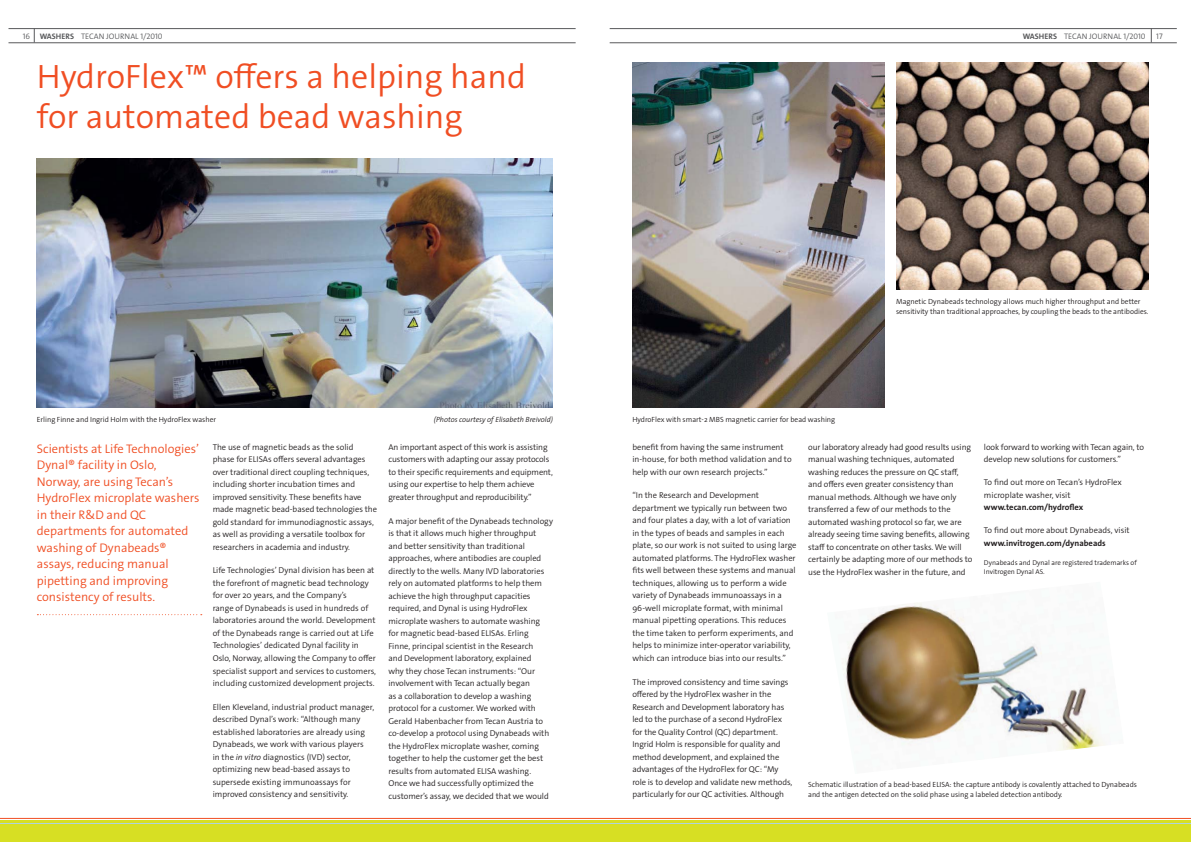
<style>
.page{position:relative;width:1191px;height:842px;background:#fff}
.page>*{position:absolute;margin:0;border:0;box-sizing:border-box;transform-origin:0 0}
.t1{font:300 34px/40px "The Sans Os F";color:#f04e23}
.t2{font:300 12.5px/16.5px "The Sans Os F";color:#f04e23}
.t3{font:300 8.5px/12.5px "The Sans Os F";letter-spacing:-.005em;color:#231f20}
.t4{font:700 8.5px "The Sans Os F";color:#231f20}
.t5{font:300 8px "The Sans Os F";color:#58595b}
.t6{font:300 7.5px/10px "The Sans Os F";color:#231f20}
.t7{font:italic 300 7.5px "The Sans";color:#231f20}
.t8{font:300 7px/9px "The Sans Os F";color:#231f20}
.s1{font-weight:700}
.s2{font-family:"The Sans";font-style:italic}
</style>
<div class="page">
<img style="left:842px;top:603px;width:263px;height:148px">
<svg style="left:1151px;top:29px;width:1px;height:14px"></svg>
<hr style="left:609px;top:28px;width:567px;height:1px;background:#58595b">
<hr style="left:609px;top:43px;width:567px;height:1px;background:#58595b">
<svg style="left:37px;top:614px;width:165px;height:1px"></svg>
<img style="left:37px;top:159px;width:516px;height:249px">
<img style="left:632px;top:62px;width:252px;height:346px">
<img style="left:896px;top:62px;width:252px;height:227px">
<svg style="left:34px;top:29px;width:1px;height:14px"></svg>
<hr style="left:9px;top:28px;width:566px;height:1px;background:#58595b">
<hr style="left:9px;top:43px;width:566px;height:1px;background:#58595b">
<div style="left:0;top:821px;width:1191px;height:21px;background:#d7df23"></div>
<hr style="left:0;top:818px;width:1191px;height:1px;background:#f04e23">
<hr style="left:0;top:823px;width:1191px;height:1px;background:#aed3de">
<p class="t5" style="left:40px;top:32px;width:124px"><span class="s1">WASHERS</span> TECAN JOURNAL 1/2010</p>
<h1 class="t1" style="left:37px;top:58px;width:491px">HydroFlex™ offers a helping hand for automated bead washing</h1>
<p class="t5" style="left:23px;top:32px;width:9px">16</p>
<p class="t5" style="left:1022px;top:32px;width:124px"><span class="s1">WASHERS</span> TECAN JOURNAL 1/2010</p>
<p class="t5" style="left:1156px;top:32px;width:8px">17</p>
<p class="t6" style="left:37px;top:415px;width:181px">Erling Finne and Ingrid Holm with the HydroFlex washer</p>
<p class="t7" style="left:434px;top:415px;width:121px">(Photos courtesy of Elisabeth Breivold)</p>
<p class="t6" style="left:632px;top:415px;width:204px">HydroFlex with smart-2 MBS magnetic carrier for bead washing</p>
<p class="t6" style="left:896px;top:296px;width:254px">Magnetic Dynabeads technology allows much higher throughput and better sensitivity than traditional approaches, by coupling the beads to the antibodies.</p>
<p class="t2" style="left:37px;top:441px;width:164px">Scientists at Life Technologies’<br>Dynal® facility in Oslo,<br>Norway, are using Tecan’s<br>HydroFlex microplate washers in their R&amp;D and QC departments for automated washing of Dynabeads® assays, reducing manual pipetting and improving consistency of results.</p>
<p class="t3" style="left:213px;top:441px;width:166px">The use of magnetic beads as the solid phase for ELISAs offers several advantages over traditional direct coupling techniques, including shorter incubation times and improved sensitivity. These benefits have made magnetic bead-based technologies the gold standard for immunodiagnostic assays, as well as providing a versatile toolbox for researchers in academia and industry.</p>
<p class="t3" style="left:213px;top:565px;width:165px">Life Technologies’ Dynal division has been at the forefront of magnetic bead technology for over 20 years, and the Company’s<br>range of Dynabeads is used in hundreds of laboratories around the world. Development of the Dynabeads range is carried out at Life Technologies’ dedicated Dynal facility in Oslo, Norway, allowing the Company to offer specialist support and services to customers, including customized development projects.</p>
<p class="t3" style="left:213px;top:701px;width:163px">Ellen Kleveland, industrial product manager, described Dynal’s work: “Although many established laboratories are already using Dynabeads, we work with various players<br>in the <span class="s2">in vitro</span> diagnostics (IVD) sector, optimizing new bead-based assays to supersede existing immunoassays for improved consistency and sensitivity.</p>
<p class="t3" style="left:388px;top:441px;width:166px">An important aspect of this work is assisting customers with adapting our assay protocols to their specific requirements and equipment, using our expertise to help them achieve greater throughput and reproducibility.”</p>
<p class="t3" style="left:388px;top:515px;width:166px">A major benefit of the Dynabeads technology is that it allows much higher throughput<br>and better sensitivity than traditional approaches, where antibodies are coupled directly to the wells. Many IVD laboratories rely on automated platforms to help them achieve the high throughput capacities required, and Dynal is using HydroFlex microplate washers to automate washing<br>for magnetic bead-based ELISAs. Erling<br>Finne, principal scientist in the Research<br>and Development laboratory, explained<br>why they chose Tecan instruments: “Our involvement with Tecan actually began<br>as a collaboration to develop a washing protocol for a customer. We worked with Gerald Habenbacher from Tecan Austria to co-develop a protocol using Dynabeads with the HydroFlex microplate washer, coming together to help the customer get the best results from automated ELISA washing.<br>Once we had successfully optimized the customer’s assay, we decided that we would</p>
<p class="t3" style="left:632px;top:441px;width:161px">benefit from having the same instrument in-house, for both method validation and to help with our own research projects.”</p>
<p class="t3" style="left:632px;top:490px;width:166px">“In the Research and Development department we typically run between two and four plates a day, with a lot of variation in the types of beads and samples in each plate, so our work is not suited to using large automated platforms. The HydroFlex washer fits well between these systems and manual techniques, allowing us to perform a wide variety of Dynabeads immunoassays in a 96-well microplate format, with minimal manual pipetting operations. This reduces the time taken to perform experiments, and helps to minimize inter-operator variability, which can introduce bias into our results.”</p>
<p class="t3" style="left:632px;top:676px;width:161px">The improved consistency and time savings offered by the HydroFlex washer in the Research and Development laboratory has led to the purchase of a second HydroFlex for the Quality Control (QC) department.<br>Ingrid Holm is responsible for quality and method development, and explained the advantages of the HydroFlex for QC: “My role is to develop and validate new methods, particularly for our QC activities. Although</p>
<p class="t3" style="left:808px;top:441px;width:166px">our laboratory already had good results using manual washing techniques, automated washing reduces the pressure on QC staff, and offers even greater consistency than manual methods. Although we have only transferred a few of our methods to the automated washing protocol so far, we are already seeing time saving benefits, allowing staff to concentrate on other tasks. We will certainly be adapting more of our methods to use the HydroFlex washer in the future, and</p>
<p class="t3" style="left:984px;top:441px;width:162px">look forward to working with Tecan again, to develop new solutions for customers.”</p>
<p class="t3" style="left:984px;top:476px;width:139px">To find out more on Tecan’s HydroFlex microplate washer, visit</p>
<p class="t4" style="left:984px;top:503px;width:101px">www.tecan.com/hydroflex</p>
<p class="t3" style="left:984px;top:524px;width:147px">To find out more about Dynabeads, visit</p>
<p class="t4" style="left:984px;top:539px;width:123px">www.invitrogen.com/dynabeads</p>
<p class="t8" style="left:984px;top:558px;width:154px">Dynabeads and Dynal are registered trademarks of<br>Invitrogen Dynal AS.</p>
<p class="t6" style="left:808px;top:780px;width:330px">Schematic illustration of a bead-based ELISA: the capture antibody is covalently attached to Dynabeads and the antigen detected on the solid phase using a labeled detection antibody.</p>
</div>
